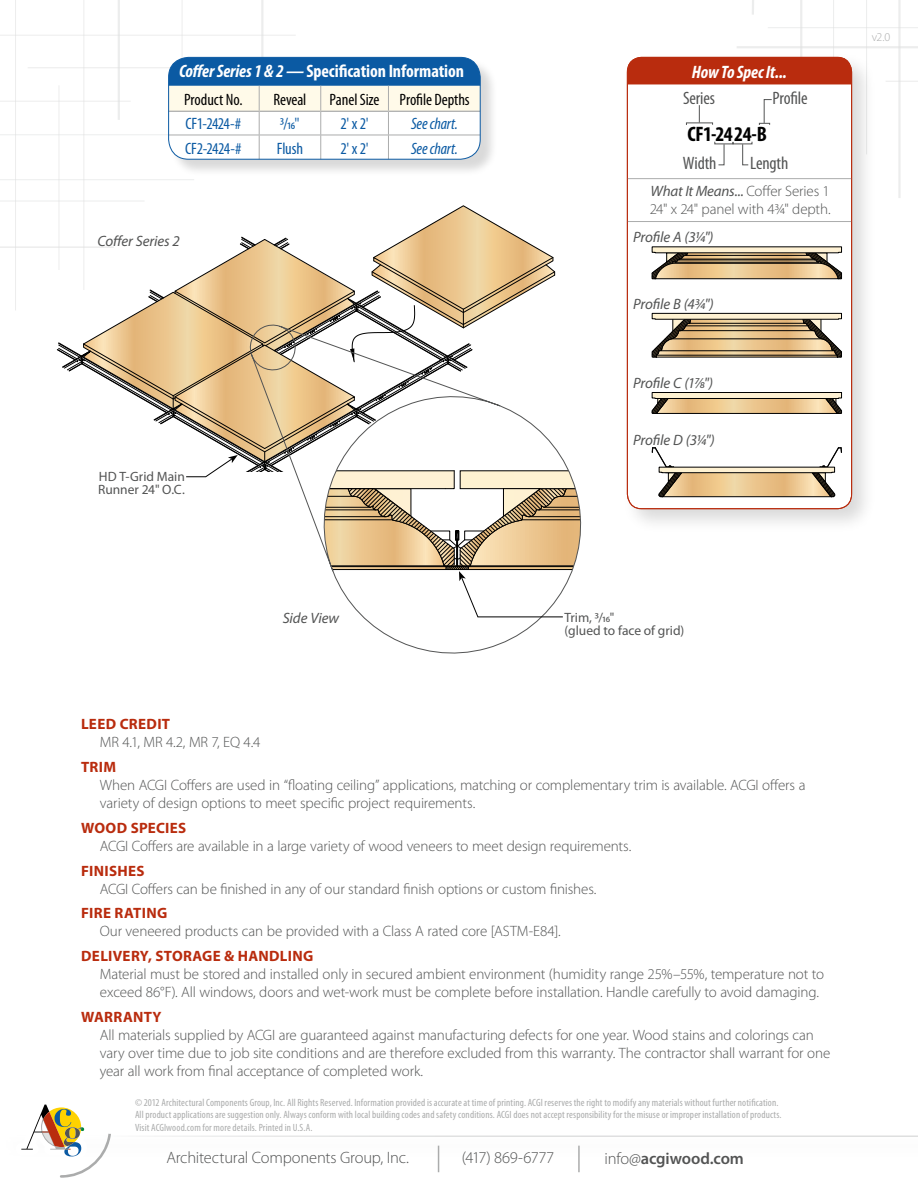
<style>
.page{position:relative;width:918px;height:1188px;background:#fff}
.page>*{position:absolute;margin:0;border:0;box-sizing:border-box;transform-origin:0 0}
.t1{font:700 condensed 21px "Myriad Pro";letter-spacing:-.025em;color:#000}
.t2{font:700 condensed 18px "Myriad Pro";letter-spacing:-.005em;color:#fff}
.t3{font:condensed 18px "Myriad Pro";letter-spacing:-.01em;color:#535454}
.t4{font:italic 700 condensed 18px "Myriad Pro";letter-spacing:-.01em;color:#fff}
.t5{font:300 16.5px "Myriad Pro";letter-spacing:-.015em;color:#535454}
.t6{font:condensed 16.5px "Myriad Pro";letter-spacing:-.01em;color:#0b5aa3}
.t7{font:condensed 16.5px "Myriad Pro";letter-spacing:-.005em;color:#000}
.t8{font:italic condensed 16.5px "Myriad Pro";letter-spacing:-.01em;color:#0b5aa3}
.t9{font:600 16.5px "Myriad Pro";letter-spacing:-.01em;color:#535454}
.t10{font:300 15px/18px "Myriad Pro";letter-spacing:-.01em;color:#535454}
.t11{font:italic 15px "Myriad Pro";letter-spacing:-.005em;color:#535454}
.t12{font:700 15px "Myriad Pro";letter-spacing:.02em;color:#b92c0e}
.t13{font:13.5px/13.5px "Myriad Pro";color:#535454}
.t14{font:300 12px "Myriad Pro";color:#abacac}
.t15{font:condensed 10.5px/12.6px "Myriad Pro";letter-spacing:.01em;color:#abacac}
.s1{font-style:italic}
.s2{font-weight:400;font-style:italic}
.s3{font-weight:300}
</style>
<div class="page">
<svg style="left:21px;top:1104px;width:90px;height:74px"></svg>
<hr style="left:578px;top:1146px;width:2px;height:26px;background:#abacac">
<svg style="left:438px;top:1146px;width:1px;height:26px"></svg>
<hr style="left:898px;top:0;width:3px;height:198px;background:#dedfdf">
<hr style="left:768px;top:27px;width:150px;height:1px;background:#dedfdf">
<hr style="left:886px;top:81px;width:32px;height:1px;background:#dedfdf">
<hr style="left:737px;top:46px;width:181px;height:2px;background:#dedfdf">
<hr style="left:866px;top:0;width:1px;height:154px;background:#dedfdf">
<hr style="left:800px;top:0;width:2px;height:67px;background:#dedfdf">
<hr style="left:833px;top:0;width:1px;height:92px;background:#dedfdf">
<svg style="left:752px;top:0;width:2px;height:15px"></svg>
<hr style="left:118px;top:0;width:2px;height:120px;background:#dedfdf">
<hr style="left:0;top:35px;width:296px;height:1px;background:#dedfdf">
<hr style="left:28px;top:67px;width:273px;height:1px;background:#dedfdf">
<hr style="left:261px;top:0;width:2px;height:84px;background:#dedfdf">
<hr style="left:182px;top:0;width:1px;height:151px;background:#dedfdf">
<hr style="left:84px;top:0;width:1px;height:290px;background:#dedfdf">
<hr style="left:0;top:135px;width:215px;height:1px;background:#dedfdf">
<hr style="left:0;top:179px;width:194px;height:1px;background:#dedfdf">
<hr style="left:0;top:201px;width:145px;height:1px;background:#dedfdf">
<hr style="left:0;top:246px;width:114px;height:2px;background:#dedfdf">
<hr style="left:15px;top:0;width:1px;height:310px;background:#dedfdf">
<hr style="left:59px;top:85px;width:1px;height:185px;background:#dedfdf">
<hr style="left:0;top:101px;width:131px;height:1px;background:#dedfdf">
<div style="left:170px;top:58px;width:328px;height:119px;background:#000;opacity:.15"></div>
<div style="left:169px;top:57px;width:311px;height:29px;background:#0b5aa3"></div>
<svg style="left:170px;top:86px;width:310px;height:73px"></svg>
<hr style="left:169px;top:111px;width:90px;height:1px;background:#abacac">
<hr style="left:259px;top:111px;width:62px;height:1px;background:#abacac">
<hr style="left:321px;top:111px;width:67px;height:1px;background:#abacac">
<hr style="left:388px;top:111px;width:92px;height:1px;background:#abacac">
<div style="left:168px;top:57px;width:313px;height:103px;border:1px solid #0b5aa3;border-radius:20px"></div>
<div style="left:621px;top:51px;width:256px;height:483px;background:#000;opacity:.15"></div>
<div style="left:627px;top:57px;width:225px;height:452px;background:#fff;border-radius:14px"></div>
<div style="left:627px;top:57px;width:225px;height:27px;background:#b92c0e"></div>
<svg style="left:699px;top:105px;width:1px;height:18px"></svg>
<svg style="left:718px;top:144px;width:7px;height:22px"></svg>
<svg style="left:742px;top:144px;width:7px;height:22px"></svg>
<hr style="left:627px;top:178px;width:225px;height:1px;background:#abacac">
<hr style="left:627px;top:221px;width:225px;height:1px;background:#abacac">
<svg style="left:759px;top:99px;width:13px;height:26px"></svg>
<div style="left:627px;top:57px;width:225px;height:452px;border:1px solid #b92c0e;border-radius:14px"></div>
<svg style="left:652px;top:247px;width:190px;height:32px;background:#b9a381"></svg>
<svg style="left:652px;top:313px;width:190px;height:44px;background:#bba583"></svg>
<svg style="left:652px;top:392px;width:190px;height:22px;background:#c4ad87"></svg>
<svg style="left:652px;top:447px;width:190px;height:50px"></svg>
<svg style="left:57px;top:205px;width:525px;height:413px"></svg>
<p class="t2" style="left:179px;top:60px;width:287px"><span class="s1">Coffer Series 1 &amp; 2 —</span> Specification Information</p>
<p class="t7" style="left:184px;top:89px;width:60px">Product No.</p>
<p class="t7" style="left:274px;top:89px;width:34px">Reveal</p>
<p class="t7" style="left:330px;top:89px;width:142px">Panel Size Profile Depths</p>
<p class="t6" style="left:185px;top:114px;width:57px">CF1-2424-#</p>
<p class="t6" style="left:280px;top:114px;width:21px">3/16"</p>
<p class="t6" style="left:340px;top:114px;width:30px">2' x 2'</p>
<p class="t8" style="left:411px;top:114px;width:48px">See chart.</p>
<p class="t6" style="left:185px;top:138px;width:58px">CF2-2424-#</p>
<p class="t6" style="left:277px;top:138px;width:28px">Flush</p>
<p class="t6" style="left:340px;top:138px;width:30px">2' x 2'</p>
<p class="t8" style="left:411px;top:138px;width:48px">See chart.</p>
<p class="t11" style="left:98px;top:232px;width:84px">Coffer Series 2</p>
<p class="t13" style="left:98px;top:469px;width:88px">HD T-Grid Main<br>Runner 24" O.C.</p>
<p class="t4" style="left:692px;top:61px;width:97px">How To Spec It...</p>
<p class="t3" style="left:683px;top:87px;width:33px">Series</p>
<p class="t3" style="left:772px;top:87px;width:37px">Profile</p>
<h1 class="t1" style="left:687px;top:121px;width:81px">CF1-2424-B</h1>
<p class="t3" style="left:683px;top:152px;width:35px">Width</p>
<p class="t3" style="left:750px;top:152px;width:40px">Length</p>
<p class="t10" style="left:650px;top:182px;width:182px"><span class="s2">What It Means...</span> Coffer Series 1<br>24" x 24" panel with 4¾" depth.</p>
<p class="t11" style="left:633px;top:227px;width:82px">Profile A (31⁄4")</p>
<p class="t11" style="left:633px;top:295px;width:82px">Profile B (43⁄4")</p>
<p class="t11" style="left:633px;top:374px;width:81px">Profile C (17⁄8")</p>
<p class="t11" style="left:633px;top:431px;width:83px">Profile D (31⁄4")</p>
<p class="t14" style="left:872px;top:29px;width:20px">v2.0</p>
<p class="t11" style="left:283px;top:608px;width:58px">Side View</p>
<p class="t13" style="left:565px;top:610px;width:121px">Trim, 3/16"<br>(glued to face of grid)</p>
<p class="t12" style="left:81px;top:715px;width:90px">LEED CREDIT</p>
<p class="t10" style="left:100px;top:733px;width:162px">MR 4.1, MR 4.2, MR 7, EQ 4.4</p>
<p class="t12" style="left:81px;top:757px;width:37px">tri m</p>
<p class="t10" style="left:100px;top:776px;width:707px">When ACGI Coffers are used in “floating ceiling” applications, matching or complementary trim is available. ACGI offers a variety of design options to meet specific project requirements.</p>
<p class="t12" style="left:81px;top:818px;width:107px">WOOD SPECIES</p>
<p class="t10" style="left:100px;top:837px;width:533px">ACGI Coffers are available in a large variety of wood veneers to meet design requirements.</p>
<p class="t12" style="left:81px;top:861px;width:65px">FINISHES</p>
<p class="t10" style="left:100px;top:880px;width:498px">ACGI Coffers can be finished in any of our standard finish options or custom finishes.</p>
<p class="t12" style="left:81px;top:904px;width:88px">FIRE RATING</p>
<p class="t10" style="left:100px;top:922px;width:462px">Our veneered products can be provided with a Class A rated core [ASTM-E84].</p>
<p class="t12" style="left:81px;top:946px;width:234px">DELIVERY, STORAGE &amp; HANDLING</p>
<p class="t10" style="left:100px;top:965px;width:726px">Material must be stored and installed only in secured ambient environment (humidity range 25%–55%, temperature not to exceed 86°F). All windows, doors and wet-work must be complete before installation. Handle carefully to avoid damaging.</p>
<p class="t12" style="left:81px;top:1007px;width:82px">WARRANTY</p>
<p class="t10" style="left:100px;top:1026px;width:732px">All materials supplied by ACGI are guaranteed against manufacturing defects for one year. Wood stains and colorings can vary over time due to job site conditions and are therefore excluded from this warranty. The contractor shall warrant for one year all work from final acceptance of completed work.</p>
<p class="t15" style="left:135px;top:1096px;width:648px">© 2012 Architectural Components Group, Inc. All Rights Reserved. Information provided is accurate at time of printing. ACGI reserves the right to modify any materials without further notification.<br>All product applications are suggestion only. Always conform with local building codes and safety conditions. ACGI does not accept responsibility for the misuse or improper installation of products.<br>Visit ACGIwood.com for more details. Printed in U.S.A.</p>
<p class="t5" style="left:166px;top:1148px;width:244px">Architectural Components Group, Inc.</p>
<p class="t5" style="left:462px;top:1148px;width:94px">(417) 869-6777</p>
<p class="t9" style="left:605px;top:1148px;width:141px"><span class="s3">info@</span>acgiwood.com</p>
</div>
